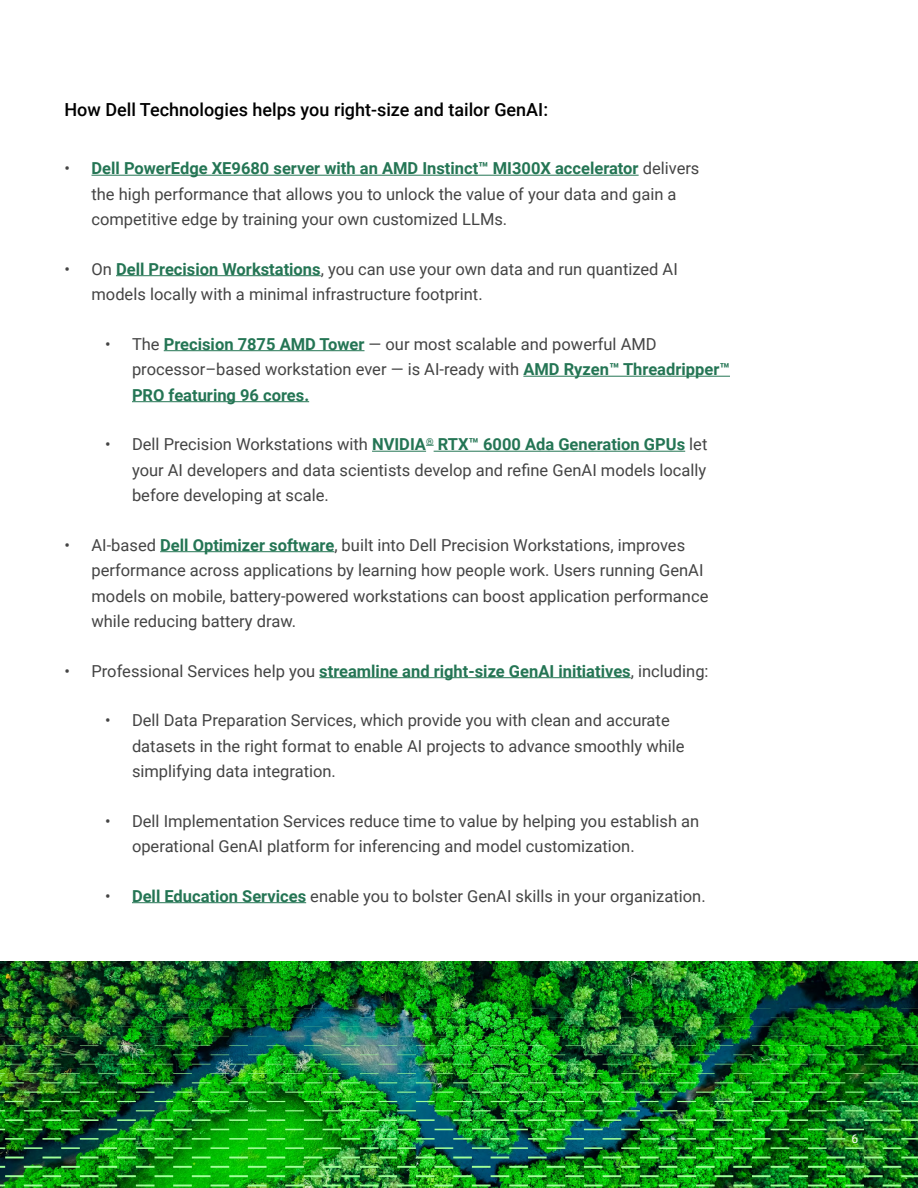
<style>
.page{position:relative;width:918px;height:1188px;background:#fff}
.page>*{position:absolute;margin:0;border:0;box-sizing:border-box;transform-origin:0 0}
.Section_title{font:500 18px "Roboto";color:#000}
.t1{font:16.5px/25.5px "Roboto";color:#444}
.t2{font:12px "Roboto";color:#fff}
.s1{font-weight:700;color:#247554}
</style>
<div class="page">
<hr style="left:92px;top:175px;width:547px;height:1px;background:#247554">
<hr style="left:116px;top:275px;width:205px;height:1px;background:#247554">
<hr style="left:164px;top:350px;width:201px;height:1px;background:#247554">
<hr style="left:523px;top:376px;width:207px;height:1px;background:#247554">
<hr style="left:132px;top:401px;width:177px;height:1px;background:#247554">
<hr style="left:372px;top:451px;width:54px;height:1px;background:#247554">
<hr style="left:434px;top:451px;width:251px;height:1px;background:#247554">
<hr style="left:160px;top:551px;width:174px;height:1px;background:#247554">
<hr style="left:319px;top:677px;width:312px;height:1px;background:#247554">
<hr style="left:132px;top:902px;width:174px;height:1px;background:#247554">
<img style="left:0;top:962px;width:918px;height:46px">
<img style="left:0;top:1008px;width:472px;height:180px">
<img style="left:472px;top:1008px;width:446px;height:180px">
<h4 class="Section_title" style="left:64px;top:96px;width:485px">How Dell Technologies helps you right-size and tailor GenAI:</h4>
<p class="t1" style="left:92px;top:155px;width:610px;text-indent:-27px">• <span class="s1">Dell PowerEdge XE9680 server with an AMD Instinct™ MI300X accelerator</span> delivers the high performance that allows you to unlock the value of your data and gain a competitive edge by training your own customized LLMs.</p>
<p class="t1" style="left:92px;top:255px;width:588px;text-indent:-27px">• On <span class="s1">Dell Precision Workstations</span>, you can use your own data and run quantized AI models locally with a minimal infrastructure footprint.</p>
<p class="t1" style="left:132px;top:330px;width:599px;text-indent:-27px">• The <span class="s1">Precision 7875 AMD Tower</span> — our most scalable and powerful AMD processor–based workstation ever — is AI-ready with <span class="s1">AMD Ryzen™ Threadripper™<br>PRO featuring 96 cores.</span></p>
<p class="t1" style="left:132px;top:431px;width:577px;text-align:justify;text-indent:-27px">• Dell Precision Workstations with <span class="s1">NVIDIA</span><sup>®</sup> <span class="s1">RTX™ 6000 Ada Generation GPUs</span> let your AI developers and data scientists develop and refine GenAI models locally before developing at scale.</p>
<p class="t1" style="left:92px;top:531px;width:618px;text-indent:-27px">• AI-based <span class="s1">Dell Optimizer software</span>, built into Dell Precision Workstations, improves performance across applications by learning how people work. Users running GenAI models on mobile, battery-powered workstations can boost application performance while reducing battery draw.</p>
<p class="t1" style="left:64px;top:657px;width:646px">• Professional Services help you <span class="s1">streamline and right-size GenAI initiatives</span>, including:</p>
<p class="t1" style="left:132px;top:707px;width:554px;text-indent:-27px">• Dell Data Preparation Services, which provide you with clean and accurate datasets in the right format to enable AI projects to advance smoothly while simplifying data integration.</p>
<p class="t1" style="left:132px;top:807px;width:569px;text-indent:-27px">• Dell Implementation Services reduce time to value by helping you establish an operational GenAI platform for inferencing and model customization.</p>
<p class="t1" style="left:105px;top:882px;width:602px">• <span class="s1">Dell Education Services</span> enable you to bolster GenAI skills in your organization.</p>
<p class="t2" style="left:852px;top:1130px;width:8px">6</p>
</div>
